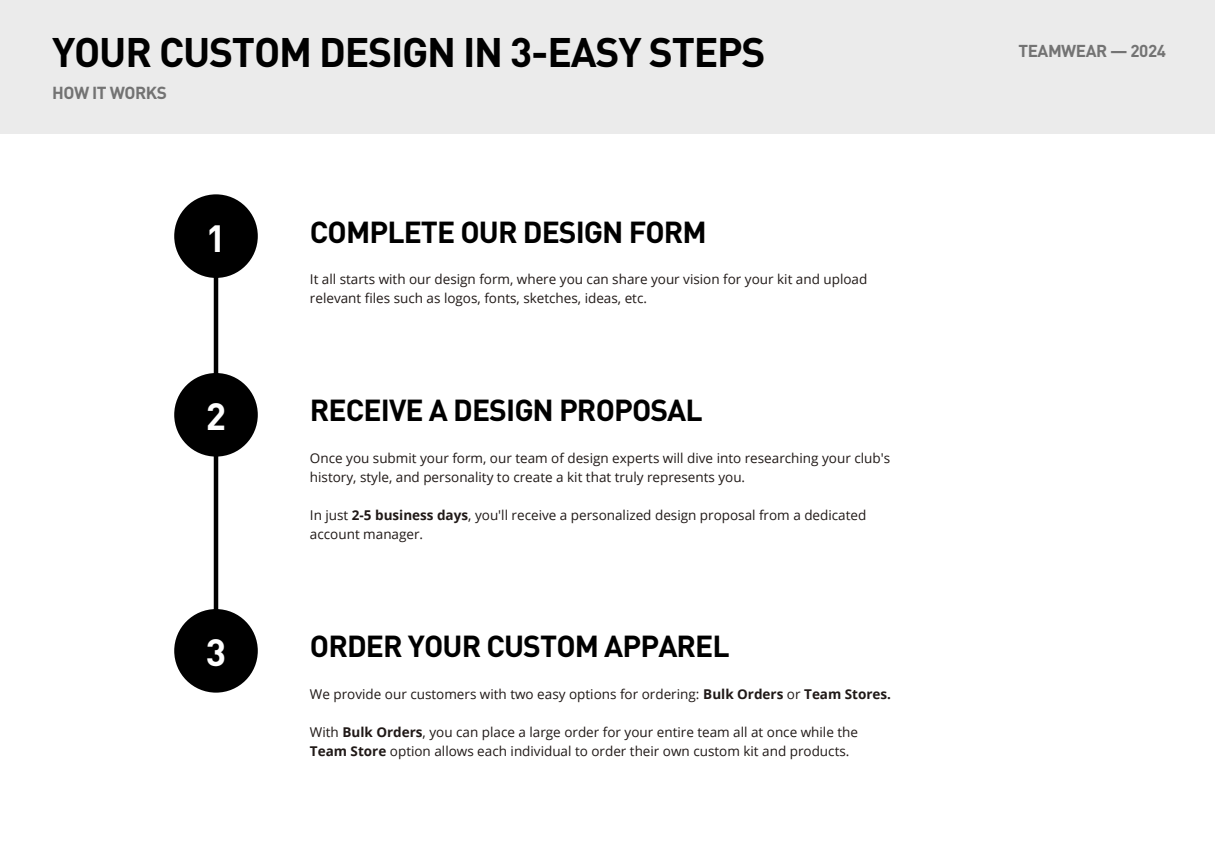
<style>
.page{position:relative;width:1215px;height:864px;background:#fff}
.page>*{position:absolute;margin:0;border:0;box-sizing:border-box;transform-origin:0 0}
.t1{font:700 40.8px "DIN Pro";letter-spacing:-.03em;color:#000}
.t2{font:700 37.5px "DIN Pro";color:#fff}
.t3{font:700 30px "DIN Pro";letter-spacing:-.03em;color:#000}
.t4{font:700 17.25px "DIN Pro";letter-spacing:-.03em;color:#737373}
.t5{font:700 17.1px "DIN Pro";letter-spacing:-.03em;color:#737373}
.t6{font:13.5px/19.2px "Open Sans";color:#201917}
.s1{font-weight:700}
</style>
<div class="page">
<div style="left:0;top:0;width:1215px;height:133px;background:#ebebeb"></div>
<hr style="left:214px;top:241px;width:4px;height:417px;background:#000">
<div style="left:174px;top:194px;width:84px;height:84px;background:#000;border-radius:50%"></div>
<div style="left:174px;top:373px;width:84px;height:84px;background:#000;border-radius:50%"></div>
<div style="left:174px;top:609px;width:84px;height:84px;background:#000;border-radius:50%"></div>
<h3 class="t1" style="left:52px;top:25px;width:715px">YOUR CUSTOM DESIGN IN 3-EASY STEPS</h3>
<h1 class="t4" style="left:52px;top:81px;width:116px">HOW IT WORKS</h1>
<h3 class="t2" style="left:206px;top:213px;width:22px">1</h3>
<p class="t2" style="left:206px;top:391px;width:22px">2</p>
<h2 class="t2" style="left:206px;top:627px;width:22px">3</h2>
<h2 class="t3" style="left:310px;top:211px;width:398px">COMPLETE OUR DESIGN FORM</h2>
<p class="t6" style="left:310px;top:269px;width:559px">It all starts with our design form, where you can share your vision for your kit and upload relevant files such as logos, fonts, sketches, ideas, etc.</p>
<p class="t3" style="left:310px;top:390px;width:394px">RECEIVE A DESIGN PROPOSAL</p>
<p class="t6" style="left:310px;top:448px;width:582px">Once you submit your form, our team of design experts will dive into researching your club's history, style, and personality to create a kit that truly represents you.</p>
<h2 class="t6" style="left:310px;top:505px;width:558px">In just <span class="s1">2-5 business days</span>, you'll receive a personalized design proposal from a dedicated account manager.</h2>
<p class="t3" style="left:310px;top:626px;width:421px">ORDER YOUR CUSTOM APPAREL</p>
<p class="t6" style="left:310px;top:684px;width:583px">We provide our customers with two easy options for ordering: <span class="s1">Bulk Orders</span> or <span class="s1">Team Stores.</span></p>
<p class="t6" style="left:310px;top:722px;width:550px">With <span class="s1">Bulk Orders</span>, you can place a large order for your entire team all at once while the</p>
<p class="t6" style="left:310px;top:741px;width:541px"><span class="s1">Team Store</span> option allows each individual to order their own custom kit and products.</p>
<p class="t5" style="left:1019px;top:39px;width:149px">TEAMWEAR — 2024</p>
</div>
